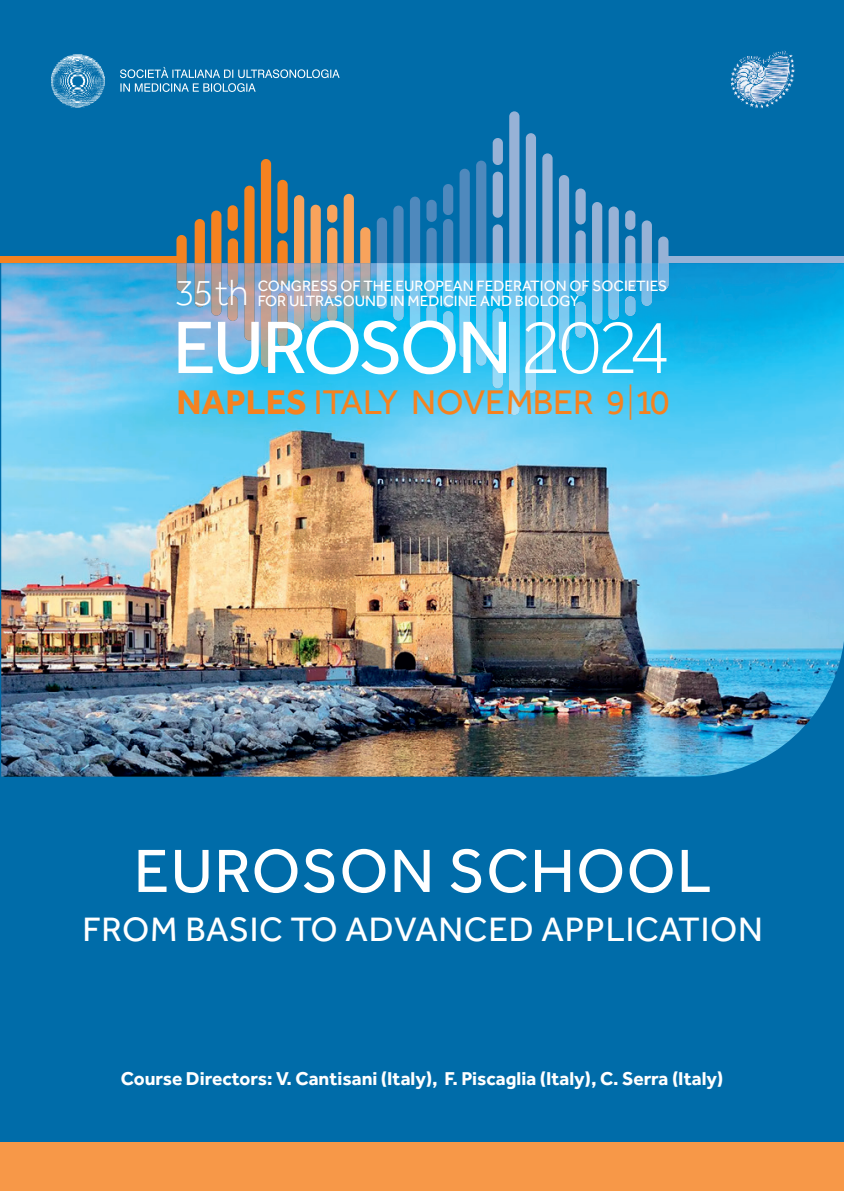
<style>
.page{position:relative;width:844px;height:1191px;background:#fff}
.page>*{position:absolute;margin:0;border:0;box-sizing:border-box;transform-origin:0 0}
.t1{font:76.65px "Effra";letter-spacing:-.045em;color:#fff}
.t2{font:63px "Effra";letter-spacing:.02em;color:#fff}
.t3{font:300 37.8px "Effra";color:#fff}
.t4{font:35.35px "Effra";letter-spacing:-.01em;color:#f58220}
.t5{font:35px "Effra";letter-spacing:.02em;color:#fff}
.t6{font:700 19.25px "Effra";color:#fff}
.t7{font:15.4px "Effra";color:#fff}
.s1{font-weight:300;font-size:78.75px}
.s2{font-weight:700}
.s3{font-weight:300}
</style>
<div class="page">
<div style="left:0;top:1141px;width:843px;height:50px;background:#f79848"></div>
<div style="left:0;top:0;width:843px;height:1141px;background:#006ca9"></div>
<img style="left:51px;top:55px;width:54px;height:52px">
<svg style="left:120px;top:67px;width:219px;height:25px"></svg>
<img style="left:730px;top:50px;width:65px;height:59px">
<img style="left:1px;top:263px;width:842px;height:513px">
<img style="left:592px;top:263px;width:10px;height:61px">
<img style="left:575px;top:263px;width:10px;height:33px">
<img style="left:575px;top:302px;width:10px;height:36px;border-radius:5px">
<img style="left:625px;top:296px;width:10px;height:20px;border-radius:5px">
<img style="left:641px;top:263px;width:10px;height:43px">
<img style="left:426px;top:263px;width:10px;height:35px">
<img style="left:426px;top:304px;width:10px;height:22px;border-radius:5px">
<img style="left:410px;top:263px;width:10px;height:67px">
<img style="left:443px;top:311px;width:10px;height:31px;border-radius:5px">
<img style="left:443px;top:263px;width:10px;height:44px">
<img style="left:625px;top:263px;width:10px;height:27px">
<img style="left:476px;top:263px;width:10px;height:102px">
<img style="left:525px;top:263px;width:11px;height:130px">
<img style="left:509px;top:263px;width:10px;height:152px">
<img style="left:492px;top:263px;width:11px;height:39px">
<img style="left:492px;top:308px;width:11px;height:46px;border-radius:5px">
<img style="left:492px;top:361px;width:11px;height:27px;border-radius:5px">
<img style="left:542px;top:263px;width:10px;height:110px">
<img style="left:459px;top:263px;width:10px;height:94px">
<img style="left:558px;top:263px;width:11px;height:88px">
<img style="left:658px;top:263px;width:10px;height:27px">
<img style="left:608px;top:263px;width:10px;height:57px">
<img style="left:261px;top:263px;width:10px;height:104px">
<img style="left:343px;top:263px;width:11px;height:69px">
<img style="left:244px;top:263px;width:10px;height:77px">
<img style="left:277px;top:293px;width:10px;height:53px;border-radius:5px">
<img style="left:277px;top:263px;width:10px;height:23px">
<img style="left:294px;top:263px;width:10px;height:68px">
<img style="left:228px;top:263px;width:10px;height:25px">
<img style="left:327px;top:263px;width:10px;height:35px">
<img style="left:327px;top:303px;width:10px;height:18px;border-radius:5px">
<img style="left:376px;top:263px;width:11px;height:46px">
<img style="left:393px;top:263px;width:10px;height:58px">
<img style="left:360px;top:263px;width:10px;height:36px">
<img style="left:310px;top:263px;width:11px;height:58px">
<img style="left:176px;top:263px;width:11px;height:28px">
<img style="left:194px;top:263px;width:11px;height:44px">
<img style="left:211px;top:263px;width:10px;height:53px">
<img style="left:227px;top:295px;width:11px;height:26px;border-radius:5px">
<svg style="left:592px;top:202px;width:10px;height:61px"></svg>
<div style="left:667px;top:256px;width:176px;height:7px;background:#97b2d6"></div>
<svg style="left:575px;top:230px;width:10px;height:33px"></svg>
<div style="left:575px;top:188px;width:10px;height:36px;background:#97b2d6;border-radius:5px"></div>
<div style="left:625px;top:210px;width:10px;height:20px;background:#97b2d6;border-radius:5px"></div>
<svg style="left:641px;top:220px;width:10px;height:43px"></svg>
<svg style="left:625px;top:236px;width:10px;height:27px"></svg>
<svg style="left:525px;top:133px;width:11px;height:130px"></svg>
<svg style="left:509px;top:111px;width:10px;height:152px;background:#91afd4"></svg>
<svg style="left:492px;top:224px;width:11px;height:39px"></svg>
<div style="left:492px;top:172px;width:11px;height:46px;background:#97b2d6;border-radius:5px"></div>
<div style="left:492px;top:138px;width:11px;height:27px;background:#97b2d6;border-radius:5px"></div>
<svg style="left:542px;top:153px;width:10px;height:110px"></svg>
<svg style="left:558px;top:175px;width:11px;height:88px"></svg>
<svg style="left:658px;top:236px;width:10px;height:27px"></svg>
<svg style="left:608px;top:206px;width:10px;height:57px"></svg>
<svg style="left:426px;top:228px;width:10px;height:35px"></svg>
<div style="left:426px;top:200px;width:10px;height:22px;background:#4f89bd;border-radius:5px"></div>
<svg style="left:410px;top:197px;width:10px;height:66px"></svg>
<div style="left:443px;top:184px;width:10px;height:31px;background:#4f89bd;border-radius:5px"></div>
<svg style="left:443px;top:219px;width:10px;height:44px"></svg>
<svg style="left:476px;top:161px;width:10px;height:102px"></svg>
<svg style="left:459px;top:169px;width:10px;height:94px"></svg>
<svg style="left:376px;top:217px;width:11px;height:46px"></svg>
<svg style="left:393px;top:206px;width:10px;height:57px"></svg>
<svg style="left:343px;top:194px;width:11px;height:69px"></svg>
<svg style="left:294px;top:195px;width:10px;height:68px"></svg>
<svg style="left:327px;top:228px;width:10px;height:35px"></svg>
<div style="left:327px;top:205px;width:10px;height:18px;background:#f8a35c;border-radius:5px"></div>
<svg style="left:360px;top:227px;width:10px;height:36px"></svg>
<svg style="left:310px;top:205px;width:11px;height:58px"></svg>
<div style="left:0;top:256px;width:178px;height:7px;background:#f58220"></div>
<svg style="left:261px;top:159px;width:10px;height:104px"></svg>
<svg style="left:244px;top:186px;width:10px;height:77px"></svg>
<div style="left:277px;top:180px;width:10px;height:53px;background:#f58220;border-radius:5px"></div>
<svg style="left:277px;top:240px;width:10px;height:23px"></svg>
<svg style="left:228px;top:238px;width:10px;height:25px"></svg>
<svg style="left:176px;top:235px;width:11px;height:28px"></svg>
<svg style="left:194px;top:219px;width:11px;height:44px"></svg>
<svg style="left:211px;top:210px;width:10px;height:53px"></svg>
<div style="left:227px;top:205px;width:11px;height:26px;background:#f58220;border-radius:5px"></div>
<p class="t7" style="left:258px;top:276px;width:411px">CONGRESS OF THE EUROPEAN FEDERATION OF SOCIETIES</p>
<h3 class="t3" style="left:174px;top:271px;width:75px">35 th</h3>
<p class="t7" style="left:258px;top:291px;width:322px">FOR ULTRASOUND IN MEDICINE AND BIOLOGY</p>
<h1 class="t1" style="left:173px;top:303px;width:499px">EUROSON<span class="s1">2024</span></h1>
<h3 class="t4" style="left:176px;top:381px;width:494px"><span class="s2">NAPLES</span> ITALY NOVEMBER 9<span class="s3">|</span>10</h3>
<h2 class="t2" style="left:134px;top:834px;width:579px">EUROSON SCHOOL</h2>
<h3 class="t5" style="left:82px;top:909px;width:681px">FROM BASIC TO ADVANCED APPLICATION</h3>
<p class="t6" style="left:121px;top:1066px;width:604px">Course Directors: V. Cantisani (Italy), F. Piscaglia (Italy), C. Serra (Italy)</p>
</div>
